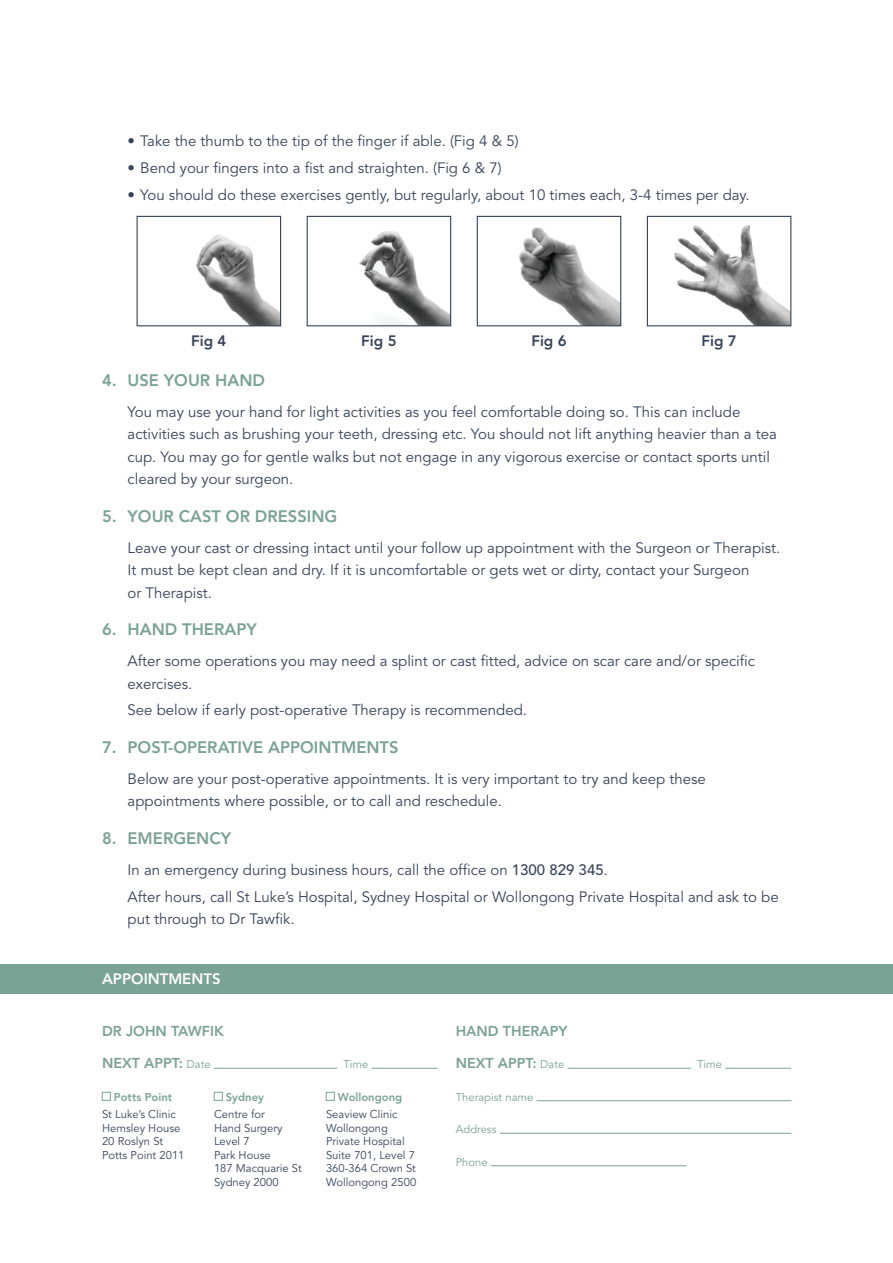
<style>
.page{position:relative;width:893px;height:1263px;background:#fff}
.page>*{position:absolute;margin:0;border:0;box-sizing:border-box;transform-origin:0 0}
.t1{font:800 16.5px "Avenir";color:#7aa295}
.t2{font:15px/22.5px "Avenir";color:#38445a}
.t3{font:800 15px "Avenir";color:#38445a}
.t4{font:800 15px "Avenir";color:#fff}
.t5{font:800 14.25px "Avenir";color:#7aa295}
.t6{font:11.25px/13.5px "Avenir";color:#38445a}
.t7{font:11.25px "Avenir";color:#7aa295}
.t8{font:800 11.25px "Avenir";color:#7aa295}
.s1{font-weight:500}
.s2{font-weight:400;font-size:11.25px}
</style>
<div class="page">
<img style="left:519px;top:227px;width:100px;height:97px">
<div style="left:477px;top:216px;width:144px;height:110px;border:1px solid #38445a"></div>
<img style="left:196px;top:234px;width:83px;height:90px">
<div style="left:137px;top:216px;width:144px;height:110px;border:1px solid #38445a"></div>
<img style="left:674px;top:225px;width:115px;height:99px">
<div style="left:647px;top:216px;width:144px;height:110px;border:1px solid #38445a"></div>
<img style="left:359px;top:231px;width:90px;height:93px">
<div style="left:307px;top:216px;width:144px;height:110px;border:1px solid #38445a"></div>
<hr style="left:214px;top:1068px;width:123px;height:1px;background:#7aa295">
<hr style="left:371px;top:1068px;width:66px;height:1px;background:#7aa295">
<hr style="left:567px;top:1068px;width:124px;height:1px;background:#7aa295">
<hr style="left:725px;top:1068px;width:66px;height:1px;background:#7aa295">
<hr style="left:537px;top:1100px;width:254px;height:1px;background:#7aa295">
<hr style="left:500px;top:1133px;width:291px;height:1px;background:#7aa295">
<hr style="left:491px;top:1165px;width:195px;height:1px;background:#7aa295">
<div style="left:102px;top:1092px;width:9px;height:8px;border:1px solid #7aa295"></div>
<div style="left:214px;top:1092px;width:9px;height:8px;border:1px solid #7aa295"></div>
<div style="left:326px;top:1092px;width:8px;height:8px;border:1px solid #7aa295"></div>
<div style="left:0;top:964px;width:893px;height:29px;background:#7aa295"></div>
<p class="t2" style="left:128px;top:130px;width:393px">• Take the thumb to the tip of the finger if able. (Fig 4 &amp; 5)</p>
<p class="t2" style="left:128px;top:157px;width:376px">• Bend your fingers into a fist and straighten. (Fig 6 &amp; 7)</p>
<p class="t2" style="left:128px;top:184px;width:624px">• You should do these exercises gently, but regularly, about 10 times each, 3-4 times per day.</p>
<p class="t3" style="left:191px;top:332px;width:37px">Fig 4</p>
<p class="t3" style="left:361px;top:332px;width:37px">Fig 5</p>
<p class="t3" style="left:531px;top:332px;width:37px">Fig 6</p>
<p class="t3" style="left:701px;top:332px;width:37px">Fig 7</p>
<p class="t1" style="left:102px;top:370px;width:164px">4. USE YOUR HAND</p>
<p class="t2" style="left:128px;top:401px;width:651px">You may use your hand for light activities as you feel comfortable doing so. This can include activities such as brushing your teeth, dressing etc. You should not lift anything heavier than a tea cup. You may go for gentle walks but not engage in any vigorous exercise or contact sports until cleared by your surgeon.</p>
<p class="t1" style="left:102px;top:506px;width:237px">5. YOUR CAST OR DRESSING</p>
<p class="t2" style="left:128px;top:537px;width:654px">Leave your cast or dressing intact until your follow up appointment with the Surgeon or Therapist.<br>It must be kept clean and dry. If it is uncomfortable or gets wet or dirty, contact your Surgeon<br>or Therapist.</p>
<p class="t1" style="left:102px;top:620px;width:156px">6. HAND THERAPY</p>
<p class="t2" style="left:128px;top:650px;width:629px">After some operations you may need a splint or cast fitted, advice on scar care and/or specific exercises.</p>
<p class="t2" style="left:128px;top:699px;width:401px">See below if early post-operative Therapy is recommended.</p>
<p class="t1" style="left:102px;top:737px;width:298px">7. POST-OPERATIVE APPOINTMENTS</p>
<p class="t2" style="left:128px;top:768px;width:580px">Below are your post-operative appointments. It is very important to try and keep these appointments where possible, or to call and reschedule.</p>
<p class="t1" style="left:102px;top:828px;width:131px">8. EMERGENCY</p>
<p class="t2" style="left:128px;top:857px;width:653px;line-height:26.7px">In an emergency during business hours, call the office on <span class="s1">1300 829 345</span>.<br>After hours, call St Luke’s Hospital, Sydney Hospital or Wollongong Private Hospital and ask to be</p>
<p class="t2" style="left:128px;top:908px;width:168px">put through to Dr Tawfik.</p>
<p class="t4" style="left:102px;top:970px;width:120px">APPOINTMENTS</p>
<p class="t5" style="left:102px;top:1022px;width:123px">DR JOHN TAWFIK</p>
<p class="t5" style="left:102px;top:1055px;width:110px">NEXT APPT: <span class="s2">Date</span></p>
<p class="t7" style="left:343px;top:1058px;width:26px">Time</p>
<p class="t8" style="left:114px;top:1090px;width:60px">Potts Point</p>
<p class="t6" style="left:102px;top:1108px;width:84px">St Luke’s Clinic<br>Hemsley House<br>20 Roslyn St<br>Potts Point 2011</p>
<p class="t8" style="left:226px;top:1090px;width:40px">Sydney</p>
<p class="t6" style="left:214px;top:1108px;width:89px">Centre for<br>Hand Surgery<br>Level 7<br>Park House<br>187 Macquarie St<br>Sydney 2000</p>
<p class="t8" style="left:338px;top:1090px;width:66px">Wollongong</p>
<p class="t6" style="left:326px;top:1108px;width:92px">Seaview Clinic<br>Wollongong<br>Private Hospital<br>Suite 701, Level 7<br>360-364 Crown St<br>Wollongong 2500</p>
<p class="t5" style="left:456px;top:1022px;width:113px">HAND THERAPY</p>
<p class="t5" style="left:456px;top:1055px;width:110px">NEXT APPT: <span class="s2">Date</span></p>
<p class="t7" style="left:697px;top:1058px;width:26px">Time</p>
<p class="t7" style="left:456px;top:1090px;width:79px">Therapist name</p>
<p class="t7" style="left:456px;top:1123px;width:42px">Address</p>
<p class="t7" style="left:456px;top:1155px;width:33px">Phone</p>
</div>
